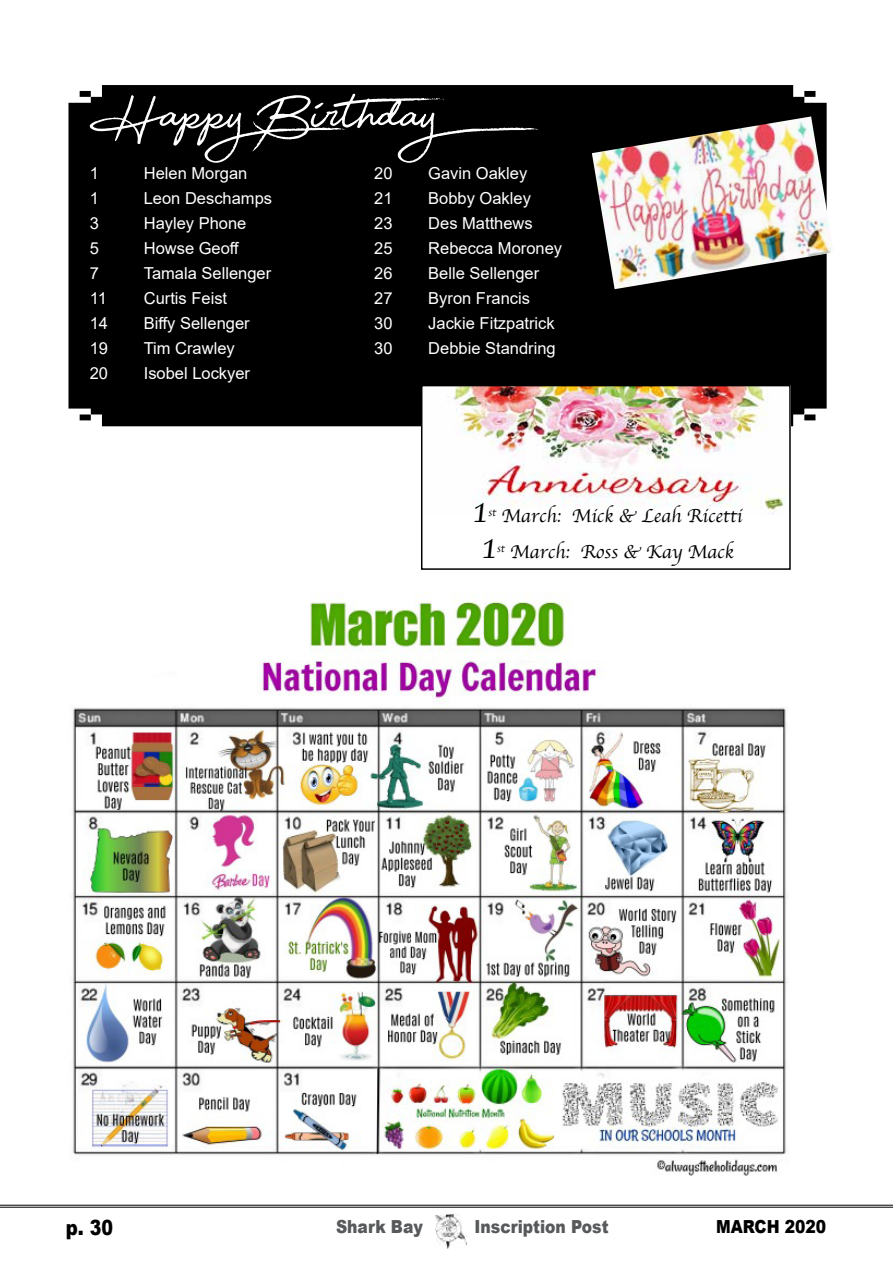
<style>
.page{position:relative;width:893px;height:1263px;background:#fff}
.page>*{position:absolute;margin:0;border:0;box-sizing:border-box;transform-origin:0 0}
.t1{font:37.5px "Apple Chancery";color:#000}
.t2{font:900 21px "Arial";color:#000;scale:.86 1}
.t3{font:19.5px "Apple Chancery";color:#000}
.t4{font:900 18px "Arial";color:#58595b;scale:.86 1}
.t5{font:900 18px "Arial";color:#000;scale:.86 1}
.t6{font:16.5px "Arial";color:#fff}
</style>
<div class="page">
<hr style="left:0;top:1205px;width:893px;height:1px;background:#000">
<hr style="left:0;top:1207px;width:893px;height:1px;background:#000">
<img style="left:435px;top:1213px;width:31px;height:35px">
<div style="left:68px;top:85px;width:759px;height:341px;background:#000"></div>
<svg style="left:90px;top:94px;width:448px;height:69px;background:#202020"></svg>
<img style="left:424px;top:388px;width:364px;height:126px">
<div style="left:421px;top:385px;width:370px;height:185px;border:2px solid #000"></div>
<img style="left:592px;top:116px;width:241px;height:173px">
<img style="left:71px;top:591px;width:717px;height:585px">
<p class="t6" style="left:90px;top:162px;width:11px">1</p>
<p class="t6" style="left:144px;top:162px;width:105px">Helen Morgan</p>
<p class="t6" style="left:90px;top:187px;width:11px">1</p>
<p class="t6" style="left:144px;top:187px;width:130px">Leon Deschamps</p>
<p class="t6" style="left:90px;top:212px;width:11px">3</p>
<p class="t6" style="left:144px;top:212px;width:104px">Hayley Phone</p>
<p class="t6" style="left:90px;top:237px;width:11px">5</p>
<p class="t6" style="left:144px;top:237px;width:97px">Howse Geoff</p>
<p class="t6" style="left:90px;top:262px;width:11px">7</p>
<p class="t6" style="left:144px;top:262px;width:129px">Tamala Sellenger</p>
<p class="t6" style="left:90px;top:287px;width:19px">11</p>
<p class="t6" style="left:144px;top:287px;width:85px">Curtis Feist</p>
<p class="t6" style="left:90px;top:312px;width:20px">14</p>
<p class="t6" style="left:144px;top:312px;width:108px">Biffy Sellenger</p>
<p class="t6" style="left:90px;top:336px;width:20px">19</p>
<p class="t6" style="left:144px;top:336px;width:93px">Tim Crawley</p>
<p class="t6" style="left:90px;top:361px;width:20px">20</p>
<p class="t6" style="left:144px;top:361px;width:108px">Isobel Lockyer</p>
<p class="t6" style="left:374px;top:161px;width:20px">20</p>
<p class="t6" style="left:428px;top:161px;width:101px">Gavin Oakley</p>
<p class="t6" style="left:374px;top:186px;width:20px">21</p>
<p class="t6" style="left:428px;top:186px;width:104px">Bobby Oakley</p>
<p class="t6" style="left:374px;top:211px;width:20px">23</p>
<p class="t6" style="left:428px;top:211px;width:106px">Des Matthews</p>
<p class="t6" style="left:374px;top:236px;width:20px">25</p>
<p class="t6" style="left:428px;top:236px;width:135px">Rebecca Moroney</p>
<p class="t6" style="left:374px;top:261px;width:20px">26</p>
<p class="t6" style="left:428px;top:261px;width:112px">Belle Sellenger</p>
<p class="t6" style="left:374px;top:286px;width:20px">27</p>
<p class="t6" style="left:428px;top:286px;width:103px">Byron Francis</p>
<p class="t6" style="left:374px;top:311px;width:20px">30</p>
<p class="t6" style="left:428px;top:311px;width:128px">Jackie Fitzpatrick</p>
<p class="t6" style="left:374px;top:336px;width:20px">30</p>
<p class="t6" style="left:428px;top:336px;width:129px">Debbie Standring</p>
<h1 class="t1" style="left:472px;top:480px;width:18px">1</h1>
<p class="t3" style="left:488px;top:500px;width:256px"><sup>st</sup> March: Mick &amp; Leah Ricetti</p>
<h1 class="t1" style="left:481px;top:516px;width:18px">1</h1>
<p class="t3" style="left:497px;top:536px;width:238px"><sup>st</sup> March: Ross &amp; Kay Mack</p>
<p class="t2" style="left:66px;top:1212px;width:56px">p. 30</p>
<p class="t4" style="left:336px;top:1213px;width:102px">Shark Bay</p>
<p class="t4" style="left:475px;top:1213px;width:157px">Inscription Post</p>
<p class="t5" style="left:716px;top:1213px;width:130px">MARCH 2020</p>
</div>
